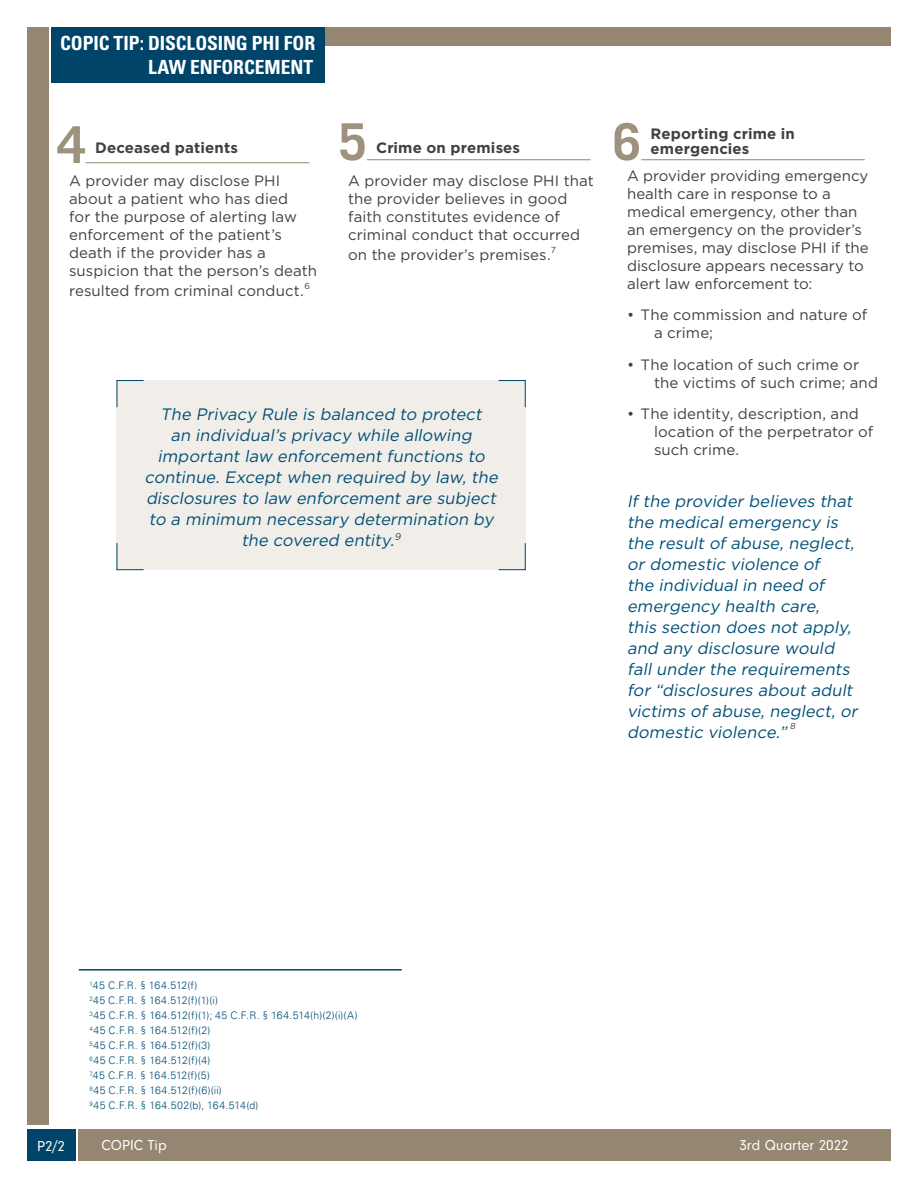
<style>
.page{position:relative;width:918px;height:1188px;background:#fff}
.page>*{position:absolute;margin:0;border:0;box-sizing:border-box;transform-origin:0 0}
.t1{font:700 51px "Trade Gothic LT Std";color:#9e917d}
.t2{font:700 condensed 19.5px/24px "Univers";letter-spacing:-.005em;color:#fff;text-align:right}
.t3{font:italic 16.5px/21px "Gotham";color:#005077}
.t4{font:15px/18px "Gotham";color:#414042}
.t5{font:700 15px/15px "Gotham";letter-spacing:.01em;color:#414042}
.t6{font:15px "Neuzeit Gro";color:#fff}
.t7{font:300 10.5px/15px "Univers";letter-spacing:-.015em;color:#005077}
.t8{font:italic 8.7px "Gotham";color:#414042}
</style>
<div class="page">
<div style="left:57px;top:27px;width:834px;height:18px;background:#948671"></div>
<div style="left:51px;top:27px;width:274px;height:55px;background:#00446a"></div>
<div style="left:27px;top:27px;width:21px;height:1097px;background:#948671"></div>
<div style="left:79px;top:1130px;width:812px;height:31px;background:#948671"></div>
<div style="left:27px;top:1130px;width:48px;height:31px;background:#00446a"></div>
<hr style="left:86px;top:162px;width:223px;height:1px;background:#948671">
<hr style="left:367px;top:159px;width:223px;height:1px;background:#948671">
<hr style="left:641px;top:159px;width:224px;height:1px;background:#948671">
<div style="left:117px;top:380px;width:409px;height:190px;background:#f1eee9"></div>
<svg style="left:117px;top:380px;width:27px;height:27px"></svg>
<svg style="left:499px;top:543px;width:27px;height:27px"></svg>
<svg style="left:117px;top:543px;width:27px;height:27px"></svg>
<svg style="left:499px;top:380px;width:27px;height:27px"></svg>
<hr style="left:79px;top:969px;width:323px;height:2px;background:#00446a">
<h2 class="t2" style="left:60px;top:31px;width:257px">COPIC TIP: DISCLOSING PHI FOR<br>LAW ENFORCEMENT</h2>
<h1 class="t1" style="left:57px;top:114px;width:30px">4</h1>
<h1 class="t1" style="left:338px;top:111px;width:30px">5</h1>
<h1 class="t1" style="left:613px;top:111px;width:30px">6</h1>
<p class="t5" style="left:651px;top:125px;width:146px">Reporting crime in emergencies</p>
<p class="t4" style="left:627px;top:166px;width:243px">A provider providing emergency health care in response to a medical emergency, other than an emergency on the provider’s premises, may disclose PHI if the disclosure appears necessary to alert law enforcement to:</p>
<p class="t4" style="left:654px;top:306px;width:215px;text-indent:-27px">• The commission and nature of a crime;</p>
<p class="t4" style="left:654px;top:355px;width:225px;text-indent:-27px">• The location of such crime or the victims of such crime; and</p>
<p class="t4" style="left:654px;top:405px;width:221px;text-indent:-27px">• The identity, description, and location of the perpetrator of such crime.</p>
<p class="t5" style="left:376px;top:140px;width:145px">Crime on premises</p>
<p class="t4" style="left:348px;top:172px;width:247px">A provider may disclose PHI that the provider believes in good faith constitutes evidence of criminal conduct that occurred</p>
<p class="t4" style="left:348px;top:245px;width:210px">on the provider’s premises.<sup>7</sup></p>
<p class="t5" style="left:95px;top:140px;width:144px">Deceased patients</p>
<p class="t4" style="left:69px;top:172px;width:249px">A provider may disclose PHI about a patient who has died<br>for the purpose of alerting law enforcement of the patient’s death if the provider has a suspicion that the person’s death</p>
<p class="t4" style="left:69px;top:281px;width:242px">resulted from criminal conduct.<sup>6</sup></p>
<p class="t3" style="left:144px;top:403px;width:358px;text-align:center">The Privacy Rule is balanced to protect<br>an individual’s privacy while allowing important law enforcement functions to continue. Except when required by law, the disclosures to law enforcement are subject to a minimum necessary determination by the covered entity.<sup>9</sup></p>
<p class="t3" style="left:627px;top:491px;width:235px">If the provider believes that the medical emergency is the result of abuse, neglect, or domestic violence of<br>the individual in need of emergency health care,<br>this section does not apply, and any disclosure would fall under the requirements for “disclosures about adult victims of abuse, neglect, or domestic violence.”</p>
<p class="t8" style="left:790px;top:721px;width:9px">8</p>
<p class="t7" style="left:90px;top:978px;width:269px"><sup>1</sup>45 C.F.R. § 164.512(f)<br><sup>2</sup>45 C.F.R. § 164.512(f)(1)(i)<br><sup>3</sup>45 C.F.R. § 164.512(f)(1); 45 C.F.R. § 164.514(h)(2)(i)(A)<br><sup>4</sup>45 C.F.R. § 164.512(f)(2)<br><sup>5</sup>45 C.F.R. § 164.512(f)(3)<br><sup>6</sup>45 C.F.R. § 164.512(f)(4)<br><sup>7</sup>45 C.F.R. § 164.512(f)(5)<br><sup>8</sup>45 C.F.R. § 164.512(f)(6)(ii)<br><sup>9</sup>45 C.F.R. § 164.502(b), 164.514(d)</p>
<p class="t6" style="left:37px;top:1138px;width:29px">P2/2</p>
<p class="t6" style="left:102px;top:1137px;width:67px">COPIC Tip</p>
<p class="t6" style="left:739px;top:1137px;width:111px">3rd Quarter 2022</p>
</div>
